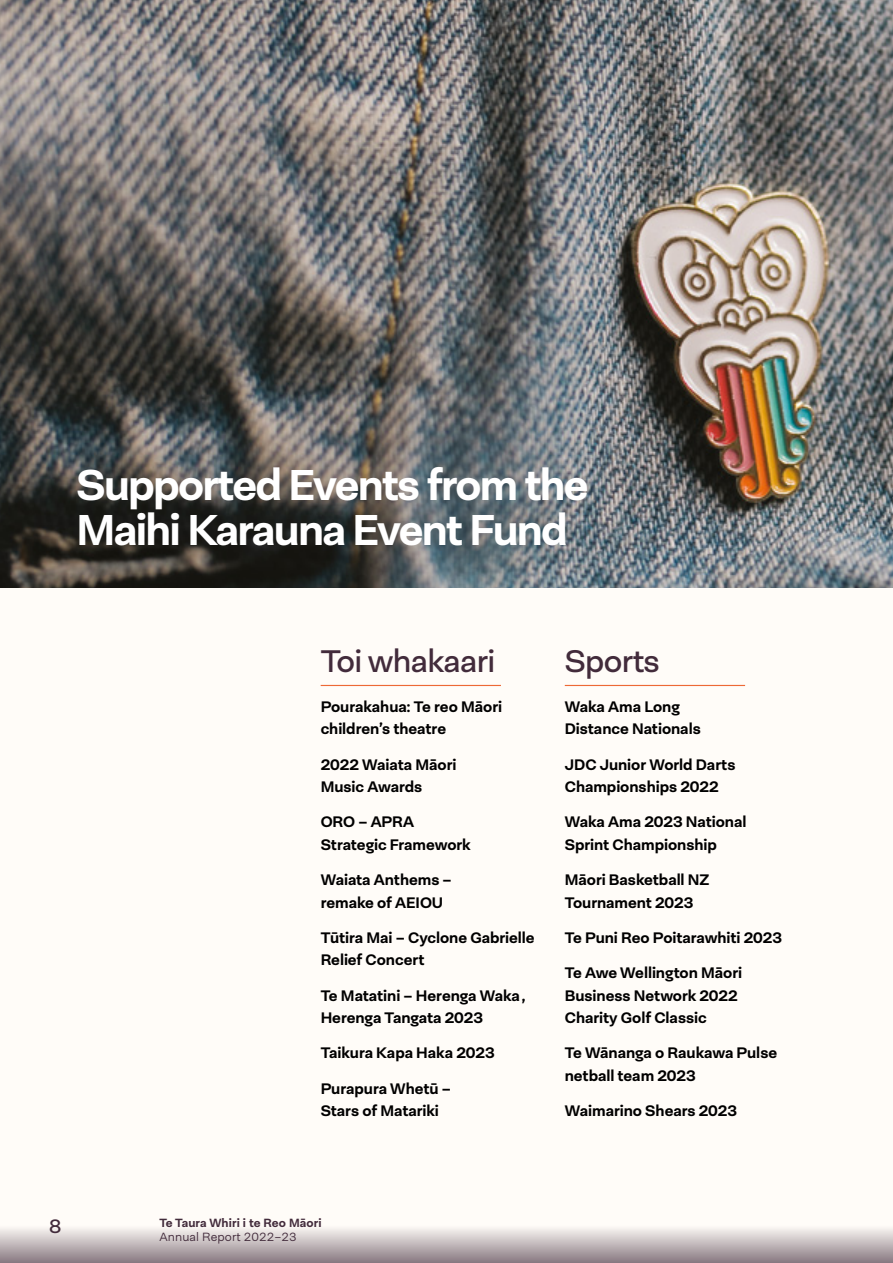
<style>
.page{position:relative;width:893px;height:1263px;background:#fffcf8}
.page>*{position:absolute;margin:0;border:0;box-sizing:border-box;transform-origin:0 0}
.t1{font:700 43.5px/45px "Neogrotesk Pro";letter-spacing:-.04em;color:#fff}
.t2{font:31.5px "Neogrotesk Pro";letter-spacing:-.02em;color:#422b3b}
.t3{font:19.5px "Neogrotesk Pro";color:#422b3b}
.t4{font:700 15.3px/22.5px "Neogrotesk Pro";letter-spacing:-.005em;color:#000}
.t5{font:700 12px "Neogrotesk Pro";letter-spacing:.01em;color:#422b3b}
.t6{font:300 12px "Neogrotesk Pro";letter-spacing:.01em;color:#422b3b}
</style>
<div class="page">
<div style="left:0;top:1225px;width:893px;height:38px;background:linear-gradient(to bottom,#fffcf8,#8b7c84)"></div>
<img style="left:0;top:0;width:893px;height:587px">
<hr style="left:321px;top:685px;width:180px;height:1px;background:#ed6936">
<hr style="left:565px;top:685px;width:180px;height:1px;background:#ed6936">
<h1 class="t1" style="left:77px;top:463px;width:514px">Supported Events from the<br>Maihi Karauna Event Fund</h1>
<h2 class="t2" style="left:321px;top:641px;width:176px">Toi whakaari</h2>
<h2 class="t2" style="left:565px;top:641px;width:97px">Sports</h2>
<p class="t4" style="left:565px;top:695px;width:137px">Waka Ama Long<br>Distance Nationals</p>
<p class="t4" style="left:565px;top:753px;width:172px">JDC Junior World Darts<br>Championships 2022</p>
<p class="t4" style="left:565px;top:811px;width:183px">Waka Ama 2023 National<br>Sprint Championship</p>
<p class="t4" style="left:565px;top:869px;width:146px">Māori Basketball NZ<br>Tournament 2023</p>
<p class="t4" style="left:565px;top:926px;width:219px">Te Puni Reo Poitarawhiti 2023</p>
<p class="t4" style="left:565px;top:962px;width:179px">Te Awe Wellington Māori<br>Business Network 2022<br>Charity Golf Classic</p>
<p class="t4" style="left:565px;top:1042px;width:214px">Te Wānanga o Raukawa Pulse netball team 2023</p>
<p class="t4" style="left:565px;top:1100px;width:174px">Waimarino Shears 2023</p>
<p class="t4" style="left:321px;top:695px;width:183px">Pourakahua: Te reo Māori children’s theatre</p>
<p class="t4" style="left:321px;top:753px;width:137px">2022 Waiata Māori<br>Music Awards</p>
<p class="t4" style="left:321px;top:811px;width:152px">ORO – APRA<br>Strategic Framework</p>
<p class="t4" style="left:321px;top:869px;width:133px">Waiata Anthems – remake of AEIOU</p>
<p class="t4" style="left:321px;top:926px;width:216px">Tūtira Mai – Cyclone Gabrielle<br>Relief Concert</p>
<p class="t4" style="left:321px;top:984px;width:209px">Te Matatini – Herenga Waka,<br>Herenga Tangata 2023</p>
<p class="t4" style="left:321px;top:1042px;width:175px">Taikura Kapa Haka 2023</p>
<p class="t4" style="left:321px;top:1077px;width:132px">Purapura Whetū –<br>Stars of Matariki</p>
<p class="t3" style="left:49px;top:1214px;width:14px">8</p>
<p class="t5" style="left:160px;top:1215px;width:164px">Te Taura Whiri i te Reo Māori</p>
<p class="t6" style="left:160px;top:1229px;width:139px">Annual Report 2022–23</p>
</div>
